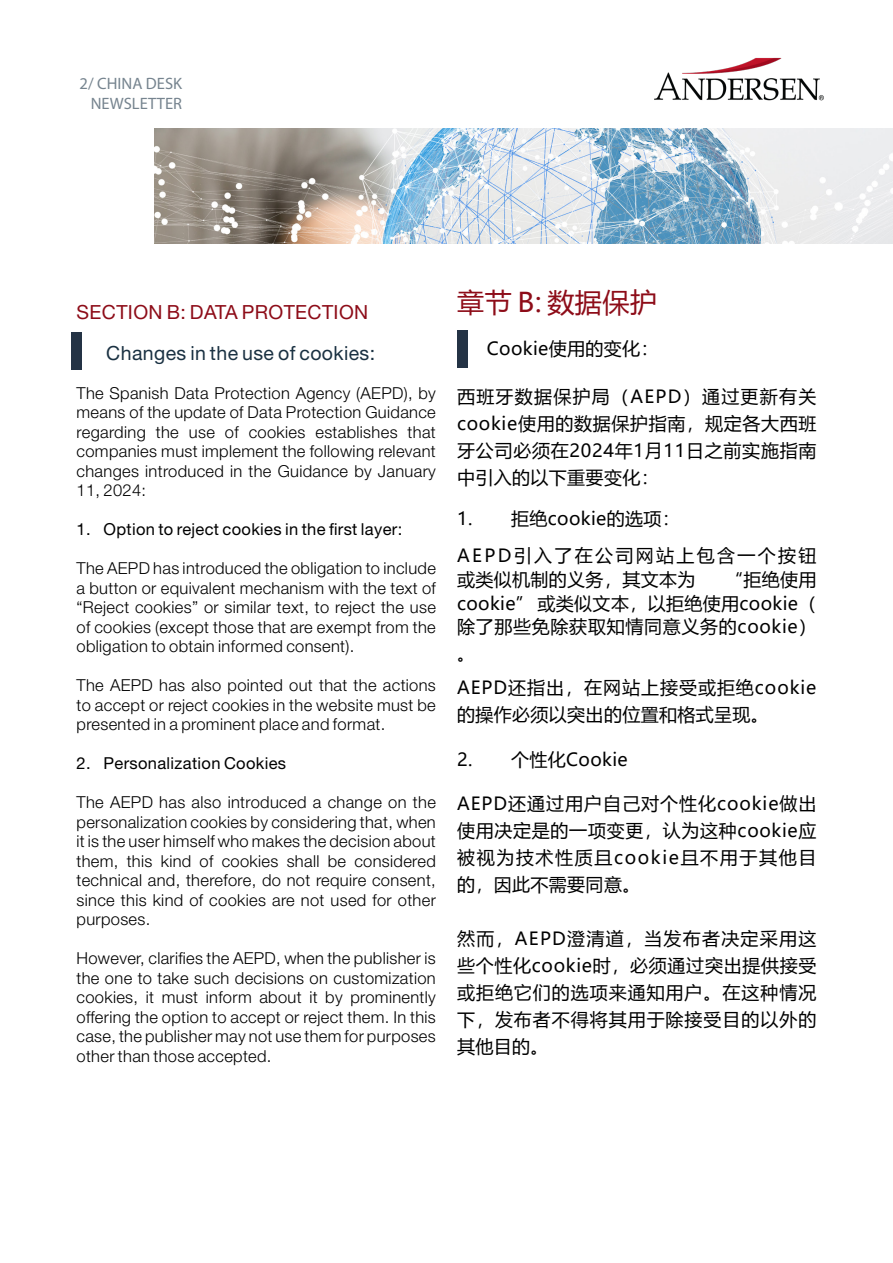
<style>
.page{position:relative;width:893px;height:1263px;background:#fff}
.page>*{position:absolute;margin:0;border:0;box-sizing:border-box;transform-origin:0 0}
.Estilo_de_párrafo_1{font:27px "Microsoft Ya Hei UI";letter-spacing:.02em;color:#8d0c18}
.Estilo_de_párrafo_1-2{font:19.5px "Helvetica Neue LT Pro";letter-spacing:.02em;color:#1a3142}
.Estilo_de_párrafo_1-3{font:19.5px "Helvetica Neue LT Pro";letter-spacing:.02em;color:#8d0c18}
.Estilo_de_párrafo_1-4{font:18px/27px "Microsoft Ya Hei UI";letter-spacing:.04em;color:#000;text-align:justify}
.Estilo_de_párrafo_1-5{font:18px "Microsoft Ya Hei UI";letter-spacing:.02em;color:#000}
.Estilo_de_párrafo_1-6{font:18px/24px "Microsoft Ya Hei UI";letter-spacing:.13em;color:#000}
.Estilo_de_párrafo_1-7{font:300 16.5px/19.5px "Helvetica Neue LT Pro";letter-spacing:.02em;color:#000;text-align:justify}
.t1{font:16.5px "Helvetica Neue LT Pro";letter-spacing:.02em;color:#000}
.t2{font:16.5px/19.8px "Myriad Pro";color:#76848f;text-align:right}
</style>
<div class="page">
<img style="left:654px;top:57px;width:170px;height:44px">
<div style="left:71px;top:333px;width:11px;height:37px;background:#243345"></div>
<img style="left:154px;top:129px;width:739px;height:114px">
<div style="left:457px;top:331px;width:10px;height:37px;background:#243345"></div>
<p class="t2" style="left:80px;top:73px;width:104px">2/ CHINA DESK<br>NEWSLETTER</p>
<p class="Estilo_de_párrafo_1-3" style="left:77px;top:300px;width:293px">SECTION B: DATA PROTECTION</p>
<p class="Estilo_de_párrafo_1-2" style="left:106px;top:341px;width:270px">Changes in the use of cookies:</p>
<p class="Estilo_de_párrafo_1-7" style="left:77px;top:383px;width:361px">The Spanish Data Protection Agency (AEPD), by means of the update of Data Protection Guidance regarding the use of cookies establishes that companies must implement the following relevant changes introduced in the Guidance by January 11, 2024:</p>
<p class="t1" style="left:77px;top:519px;width:327px">1. Option to reject cookies in the first layer:</p>
<p class="Estilo_de_párrafo_1-7" style="left:77px;top:558px;width:361px">The AEPD has introduced the obligation to include a button or equivalent mechanism with the text of “Reject cookies” or similar text, to reject the use of cookies (except those that are exempt from the obligation to obtain informed consent).</p>
<p class="Estilo_de_párrafo_1-7" style="left:77px;top:675px;width:361px">The AEPD has also pointed out that the actions to accept or reject cookies in the website must be presented in a prominent place and format.</p>
<p class="t1" style="left:77px;top:753px;width:211px">2. Personalization Cookies</p>
<p class="Estilo_de_párrafo_1-7" style="left:77px;top:792px;width:361px">The AEPD has also introduced a change on the personalization cookies by considering that, when it is the user himself who makes the decision about them, this kind of cookies shall be considered technical and, therefore, do not require consent, since this kind of cookies are not used for other purposes.</p>
<p class="Estilo_de_párrafo_1-7" style="left:77px;top:948px;width:361px">However, clarifies the AEPD, when the publisher is the one to take such decisions on customization cookies, it must inform about it by prominently offering the option to accept or reject them. In this case, the publisher may not use them for purposes other than those accepted.</p>
<p class="Estilo_de_párrafo_1" style="left:457px;top:284px;width:201px">章节 B: 数据保护</p>
<p class="Estilo_de_párrafo_1-5" style="left:487px;top:337px;width:173px">Cookie使用的变化：</p>
<p class="Estilo_de_párrafo_1-4" style="left:457px;top:383px;width:361px">西班牙数据保护局（AEPD）通过更新有关cookie使用的数据保护指南，规定各大西班牙公司必须在2024年1月11日之前实施指南中引入的以下重要变化：</p>
<p class="Estilo_de_párrafo_1-5" style="left:457px;top:506px;width:224px">1. 拒绝cookie的选项：</p>
<p class="Estilo_de_párrafo_1-6" style="left:457px;top:543px;width:361px">AEPD引入了在公司网站上包含一个按钮或类似机制的义务，其文本为</p>
<p class="Estilo_de_párrafo_1-4" style="left:457px;top:568px;width:361px;line-height:23.2px;text-indent:279px">“拒绝使用cookie” 或类似文本，以拒绝使用cookie（除了那些免除获取知情同意义务的cookie）</p>
<p class="Estilo_de_párrafo_1-4" style="left:457px;top:639px;width:19px">。</p>
<p class="Estilo_de_párrafo_1-4" style="left:457px;top:674px;width:361px">AEPD还指出，在网站上接受或拒绝cookie的操作必须以突出的位置和格式呈现。</p>
<p class="Estilo_de_párrafo_1-5" style="left:457px;top:748px;width:172px">2. 个性化Cookie</p>
<p class="Estilo_de_párrafo_1-4" style="left:457px;top:789px;width:361px">AEPD还通过用户自己对个性化cookie做出使用决定是的一项变更，认为这种cookie应被视为技术性质且cookie且不用于其他目的，因此不需要同意。</p>
<p class="Estilo_de_párrafo_1-4" style="left:457px;top:924px;width:361px">然而，AEPD澄清道，当发布者决定采用这些个性化cookie时，必须通过突出提供接受或拒绝它们的选项来通知用户。在这种情况下，发布者不得将其用于除接受目的以外的其他目的。</p>
</div>
